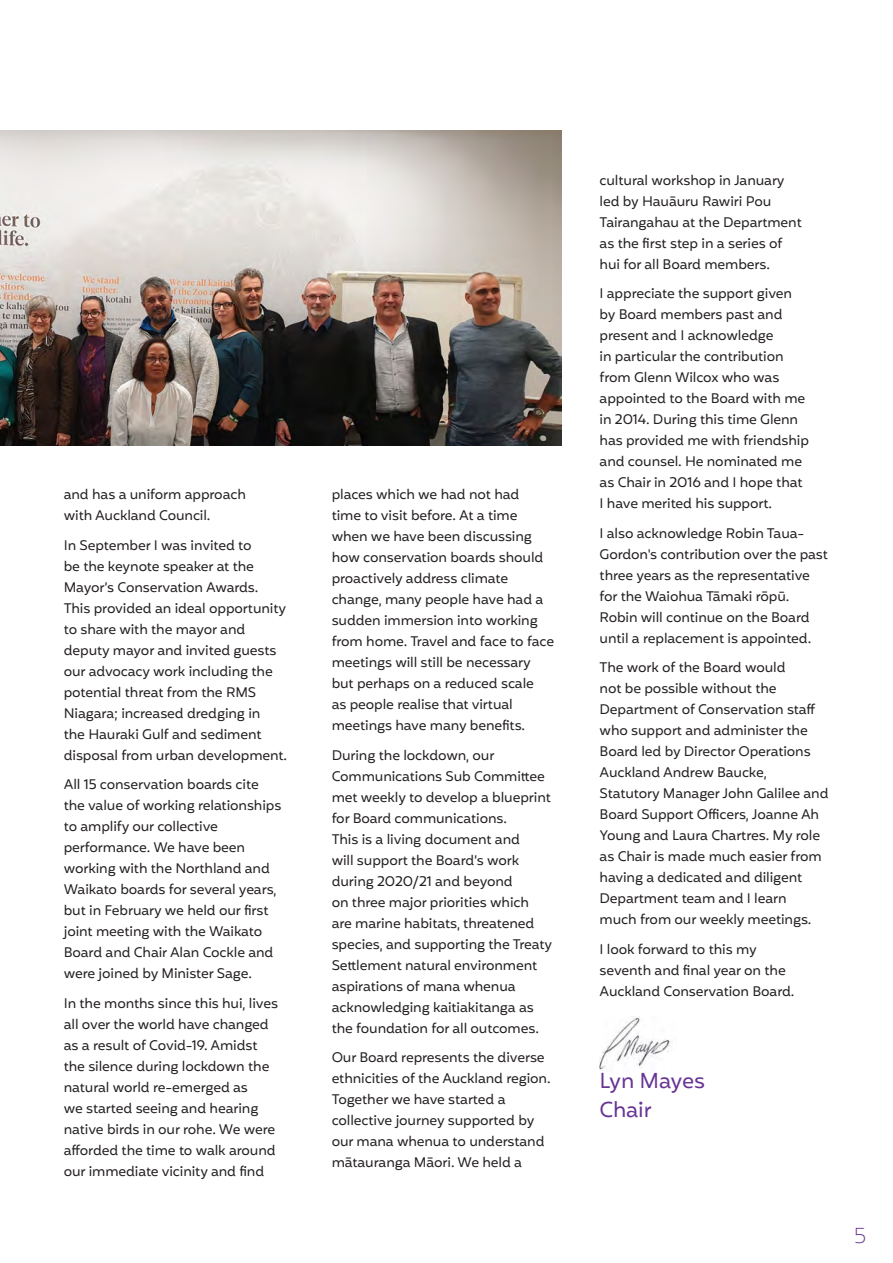
<style>
.page{position:relative;width:893px;height:1263px;background:#fff}
.page>*{position:absolute;margin:0;border:0;box-sizing:border-box;transform-origin:0 0}
.t1{font:21px/29.5px "Mohr";letter-spacing:-.01em;color:#673394}
.t2{font:200 21px "Mohr";color:#673394}
.t3{font:13.5px/21px "Mohr";letter-spacing:-.01em;color:#231f20}
</style>
<div class="page">
<img style="left:600px;top:1016px;width:72px;height:54px">
<img style="left:0;top:130px;width:561px;height:316px">
<p class="t3" style="left:64px;top:484px;width:184px">and has a uniform approach with Auckland Council.</p>
<p class="t3" style="left:64px;top:534px;width:225px">In September I was invited to<br>be the keynote speaker at the<br>Mayor’s Conservation Awards.<br>This provided an ideal opportunity to share with the mayor and deputy mayor and invited guests our advocacy work including the potential threat from the RMS<br>Niagara; increased dredging in<br>the Hauraki Gulf and sediment disposal from urban development.</p>
<p class="t3" style="left:64px;top:774px;width:219px">All 15 conservation boards cite the value of working relationships to amplify our collective performance. We have been working with the Northland and<br>Waikato boards for several years, but in February we held our first joint meeting with the Waikato<br>Board and Chair Alan Cockle and were joined by Minister Sage.</p>
<p class="t3" style="left:64px;top:992px;width:216px">In the months since this hui, lives all over the world have changed as a result of Covid-19. Amidst the silence during lockdown the natural world re-emerged as<br>we started seeing and hearing native birds in our rohe. We were afforded the time to walk around our immediate vicinity and find</p>
<p class="t3" style="left:332px;top:484px;width:224px">places which we had not had<br>time to visit before. At a time when we have been discussing how conservation boards should proactively address climate change, many people have had a sudden immersion into working from home. Travel and face to face meetings will still be necessary but perhaps on a reduced scale<br>as people realise that virtual meetings have many benefits.</p>
<p class="t3" style="left:332px;top:745px;width:222px">During the lockdown, our<br>Communications Sub Committee met weekly to develop a blueprint for Board communications.<br>This is a living document and<br>will support the Board’s work during 2020/21 and beyond<br>on three major priorities which are marine habitats, threatened species, and supporting the Treaty<br>Settlement natural environment aspirations of mana whenua acknowledging kaitiakitanga as the foundation for all outcomes.</p>
<p class="t3" style="left:332px;top:1047px;width:220px">Our Board represents the diverse ethnicities of the Auckland region.<br>Together we have started a collective journey supported by our mana whenua to understand mātauranga Māori. We held a</p>
<p class="t3" style="left:600px;top:169px;width:204px">cultural workshop in January led by Hauāuru Rawiri Pou<br>Tairangahau at the Department as the first step in a series of hui for all Board members.</p>
<p class="t3" style="left:600px;top:283px;width:211px">I appreciate the support given by Board members past and present and I acknowledge<br>in particular the contribution from Glenn Wilcox who was appointed to the Board with me in 2014. During this time Glenn has provided me with friendship and counsel. He nominated me as Chair in 2016 and I hope that<br>I have merited his support.</p>
<p class="t3" style="left:600px;top:523px;width:230px">I also acknowledge Robin Taua-<br>Gordon's contribution over the past three years as the representative for the Waiohua Tāmaki rōpū.<br>Robin will continue on the Board until a replacement is appointed.</p>
<p class="t3" style="left:600px;top:657px;width:230px">The work of the Board would<br>not be possible without the<br>Department of Conservation staff who support and administer the<br>Board led by Director Operations<br>Auckland Andrew Baucke,<br>Statutory Manager John Galilee and<br>Board Support Officers, Joanne Ah<br>Young and Laura Chartres. My role as Chair is made much easier from having a dedicated and diligent<br>Department team and I learn<br>much from our weekly meetings.</p>
<p class="t3" style="left:600px;top:939px;width:196px">I look forward to this my seventh and final year on the<br>Auckland Conservation Board.</p>
<h1 class="t1" style="left:600px;top:1066px;width:107px">Lyn Mayes<br>Chair</h1>
<h1 class="t2" style="left:854px;top:1221px;width:14px">5</h1>
</div>
